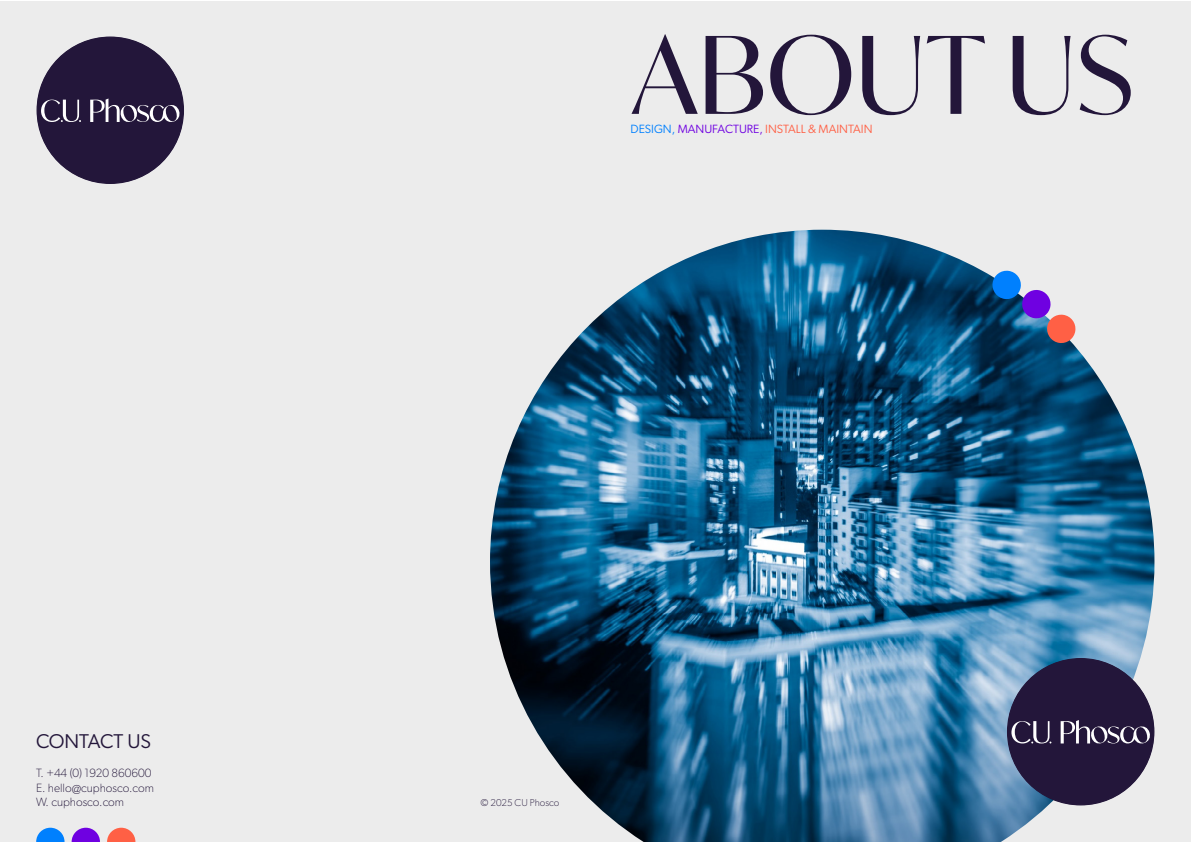
<style>
.page{position:relative;width:1191px;height:842px;background:#fff}
.page>*{position:absolute;margin:0;border:0;box-sizing:border-box;transform-origin:0 0}
.t1{font:107px "Ivy Mode";color:#23163a}
.t2{font:20px "Gibson";letter-spacing:-.005em;color:#23163a}
.t3{font:100 12px/14.4px "Gibson";color:#23163a}
.t4{font:12px "Gibson";color:#ff6045}
.t5{font:100 10px "Gibson";color:#23163a}
.s1{color:#0080fe}
.s2{color:#6f01e1}
</style>
<div class="page">
<div style="left:0;top:1px;width:1191px;height:841px;background:#ececec"></div>
<svg style="left:37px;top:37px;width:146px;height:146px"></svg>
<svg style="left:72px;top:828px;width:28px;height:14px"></svg>
<svg style="left:36px;top:828px;width:29px;height:14px"></svg>
<svg style="left:107px;top:828px;width:28px;height:14px"></svg>
<img style="left:490px;top:230px;width:664px;height:612px">
<svg style="left:991px;top:270px;width:85px;height:74px"></svg>
<svg style="left:1007px;top:659px;width:146px;height:146px"></svg>
<h2 class="t2" style="left:36px;top:729px;width:117px">CONTACT US</h2>
<p class="t3" style="left:36px;top:766px;width:120px">T. +44 (0) 1920 860600<br>E. hello@cuphosco.com<br>W. cuphosco.com</p>
<h1 class="t1" style="left:632px;top:3px;width:503px">ABOUT US</h1>
<p class="t4" style="left:630px;top:122px;width:243px"><span class="s1">DESIGN,</span> <span class="s2">MANUFACTURE,</span> INSTALL &amp; MAINTAIN</p>
<p class="t5" style="left:480px;top:796px;width:80px">© 2025 CU Phosco</p>
</div>
